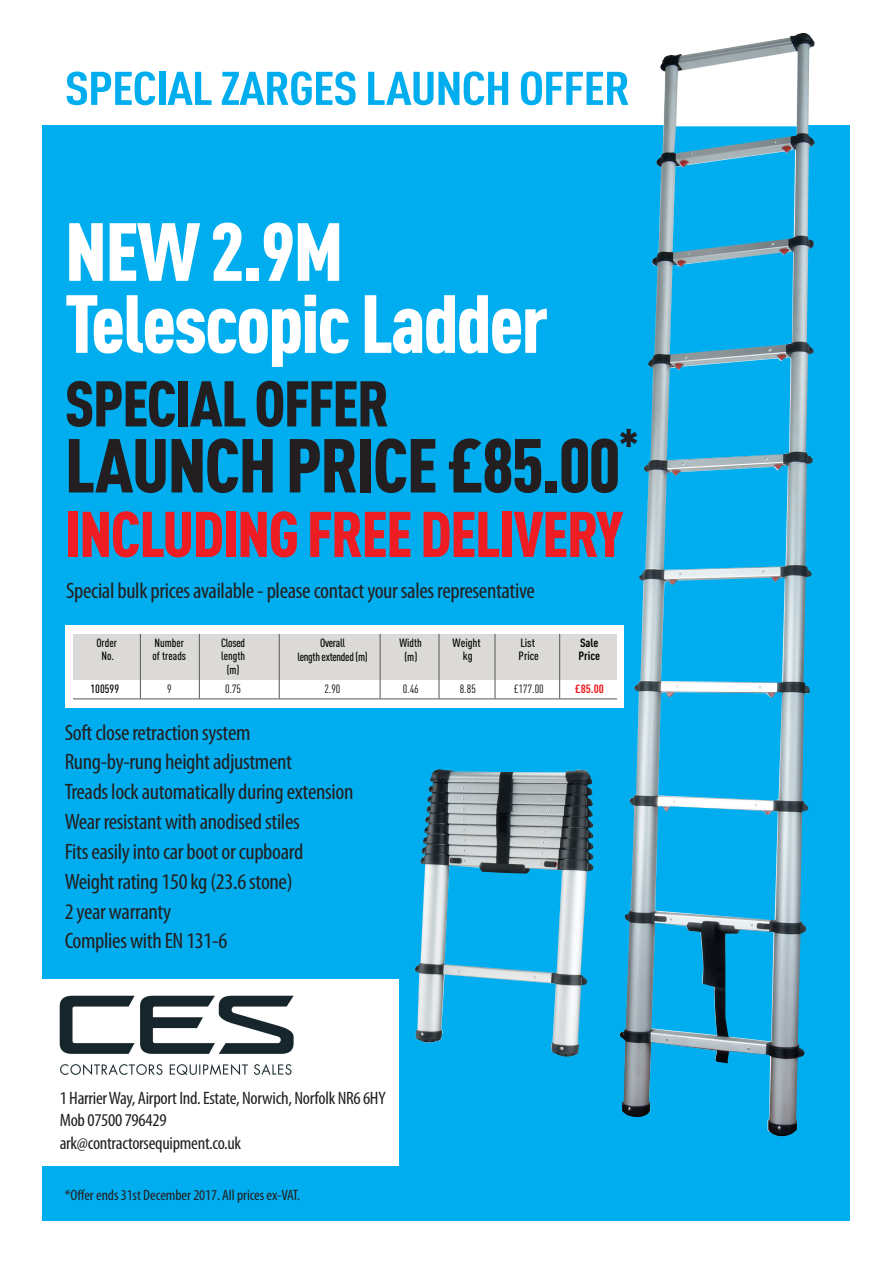
<style>
.page{position:relative;width:893px;height:1263px;background:#fff}
.page>*{position:absolute;margin:0;border:0;box-sizing:border-box;transform-origin:0 0}
.t1{font:900 condensed 81px/72px "DIN Pro";letter-spacing:-.025em;color:#fff}
.t2{font:900 condensed 75px "DIN Pro";letter-spacing:-.025em;color:#231f20}
.t3{font:900 condensed 63.45px "DIN Pro";letter-spacing:-.025em;color:#ee1d23}
.t4{font:900 condensed 63.45px "DIN Pro";letter-spacing:-.025em;color:#231f20}
.t5{font:700 condensed 46.5px "DIN Pro";letter-spacing:-.025em;color:#00aeef;scale:1.19 1}
.t6{font:condensed 22.35px/29.8px "Myriad Pro";letter-spacing:-.015em;color:#231f20;scale:1.04 1}
.t7{font:condensed 18px/22.5px "Myriad Pro";letter-spacing:-.015em;color:#231f20;scale:1.04 1}
.t8{font:condensed 15px "Myriad Pro";letter-spacing:-.005em;color:#231f20;scale:1.04 1}
.t9{font:500 condensed 11.85px/13.5px "DIN Pro";color:#050504;text-align:center}
.t10{font:500 condensed 11.85px/14.2px "DIN Pro";letter-spacing:-.025em;color:#050504;text-align:center}
.t11{font:condensed 11.85px "DIN Pro";color:#050504;scale:1.06 1}
.t12{font:500 condensed 11.85px/13.5px "DIN Pro";color:#050504;text-align:center;scale:1.06 1}
.t13{font:700 condensed 11.85px/13.5px "DIN Pro";letter-spacing:-.005em;color:#050504;scale:1.06 1}
.t14{font:700 condensed 11.85px "DIN Pro";color:#ee1d23;scale:1.06 1}
</style>
<div class="page">
<div style="left:43px;top:125px;width:807px;height:1095px;background:#00aeef"></div>
<img style="left:619px;top:33px;width:196px;height:1104px">
<svg style="left:667px;top:126px;width:130px;height:334px"></svg>
<svg style="left:664px;top:466px;width:124px;height:104px"></svg>
<svg style="left:661px;top:578px;width:124px;height:104px"></svg>
<svg style="left:658px;top:692px;width:124px;height:108px"></svg>
<svg style="left:651px;top:806px;width:127px;height:235px"></svg>
<img style="left:415px;top:769px;width:179px;height:287px">
<svg style="left:445px;top:865px;width:117px;height:108px"></svg>
<div style="left:65px;top:625px;width:558px;height:83px;background:#fff"></div>
<div style="left:73px;top:634px;width:543px;height:45px;background:#dbdad9"></div>
<hr style="left:140px;top:634px;width:1px;height:65px;background:#575756">
<hr style="left:199px;top:634px;width:1px;height:65px;background:#575756">
<hr style="left:279px;top:634px;width:1px;height:65px;background:#575756">
<hr style="left:380px;top:634px;width:1px;height:65px;background:#575756">
<hr style="left:439px;top:634px;width:1px;height:65px;background:#575756">
<hr style="left:495px;top:634px;width:1px;height:65px;background:#575756">
<hr style="left:559px;top:634px;width:1px;height:65px;background:#575756">
<hr style="left:73px;top:699px;width:544px;height:1px;background:#575756">
<div style="left:34px;top:979px;width:365px;height:186px;background:#fff"></div>
<img style="left:59px;top:995px;width:235px;height:80px">
<h3 class="t5" style="left:65px;top:62px;width:477px">SPECIAL ZARGES LAUNCH OFFER</h3>
<h1 class="t1" style="left:65px;top:217px;width:485px">NEW 2.9M<br>Telescopic Ladder</h1>
<h3 class="t4" style="left:65px;top:367px;width:326px">SPECIAL OFFER</h3>
<h2 class="t2" style="left:65px;top:423px;width:576px">LAUNCH PRICE £85.00<sup>*</sup></h2>
<h3 class="t3" style="left:65px;top:498px;width:560px">INCLUDING FREE DELIVERY</h3>
<p class="t6" style="left:66px;top:578px;width:452px">Special bulk prices available - please contact your sales representative</p>
<p class="t9" style="left:96px;top:637px;width:22px">Order<br>No.</p>
<p class="t9" style="left:153px;top:637px;width:35px;text-align:left">Number of treads</p>
<p class="t9" style="left:221px;top:637px;width:26px">Closed length (m)</p>
<p class="t10" style="left:297px;top:636px;width:72px">Overall<br>length extended (m)</p>
<p class="t9" style="left:400px;top:636px;width:24px;line-height:14.2px">Width (m)</p>
<p class="t12" style="left:452px;top:637px;width:28px">Weight kg</p>
<p class="t12" style="left:90px;top:683px;width:29px">100599</p>
<p class="t11" style="left:167px;top:682px;width:6px">9</p>
<p class="t11" style="left:225px;top:682px;width:17px">0.75</p>
<p class="t11" style="left:324px;top:682px;width:17px">2.90</p>
<p class="t11" style="left:403px;top:682px;width:17px">0.46</p>
<p class="t11" style="left:460px;top:682px;width:17px">8.85</p>
<p class="t12" style="left:519px;top:637px;width:21px;text-align:left">List<br>Price</p>
<p class="t11" style="left:514px;top:682px;width:30px">£177.00</p>
<p class="t6" style="left:65px;top:719px;width:279px">Soft close retraction system<br>Rung-by-rung height adjustment<br>Treads lock automatically during extension<br>Wear resistant with anodised stiles<br>Fits easily into car boot or cupboard<br>Weight rating 150 kg (23.6 stone)<br>2 year warranty<br>Complies with EN 131-6</p>
<p class="t13" style="left:578px;top:636px;width:22px">Sale<br>Price</p>
<p class="t14" style="left:575px;top:682px;width:29px">£85.00</p>
<p class="t7" style="left:60px;top:1088px;width:315px">1 Harrier Way, Airport Ind. Estate, Norwich, Norfolk NR6 6HY<br>Mob 07500 796429<br>ark@contractorsequipment.co.uk</p>
<p class="t8" style="left:65px;top:1190px;width:228px">*Offer ends 31st December 2017. All prices ex-VAT.</p>
</div>
